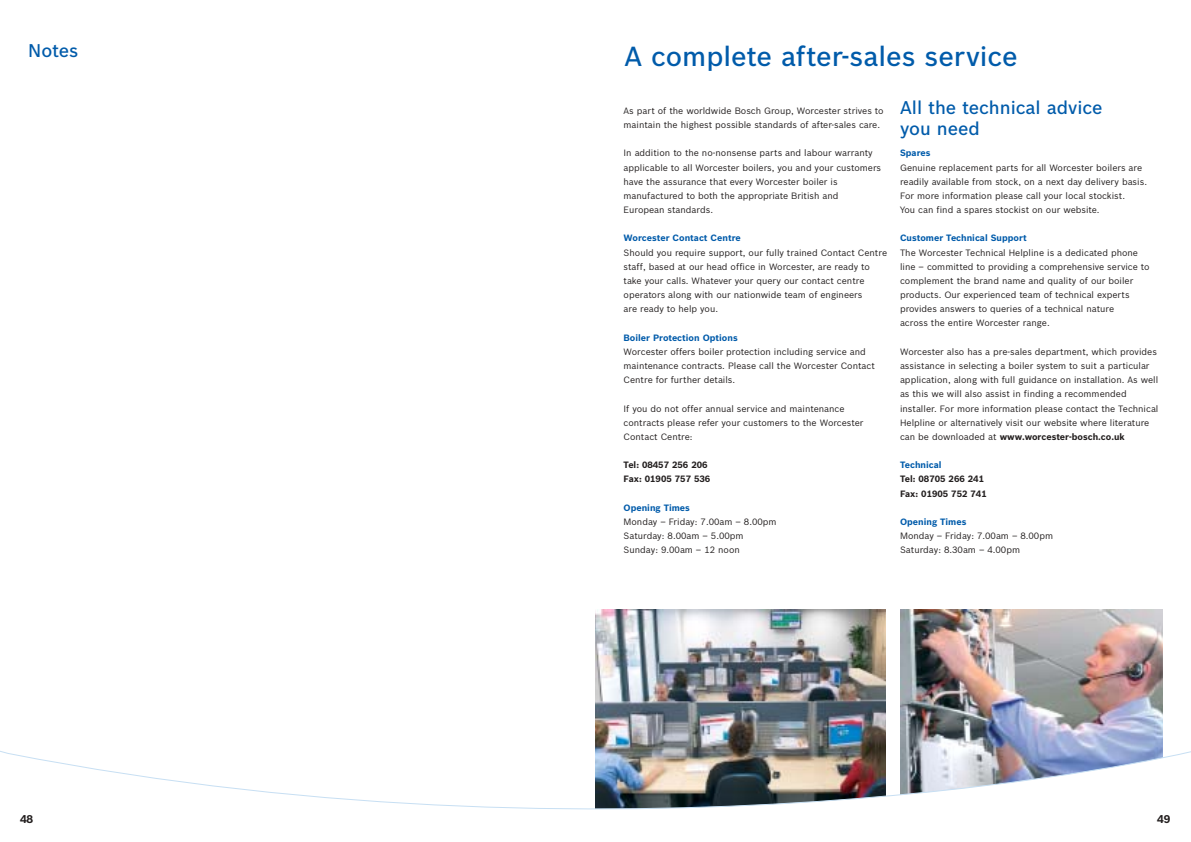
<style>
.page{position:relative;width:1191px;height:842px;background:#fff}
.page>*{position:absolute;margin:0;border:0;box-sizing:border-box;transform-origin:0 0}
.t1{font:500 27px "Bosch Sans";color:#005baa}
.t2{font:500 18px/21.3px "Bosch Sans";color:#005baa}
.t3{font:700 11px "Bosch Sans";color:#231f1f}
.t4{font:9px/14.2px "Bosch Sans";color:#231f1f}
.t5{font:700 9px "Bosch Sans";color:#005baa}
.t6{font:700 9px/14.2px "Bosch Sans";color:#231f1f}
.s1{font-weight:700}
</style>
<div class="page">
<img style="left:0;top:609px;width:1190px;height:201px">
<h2 class="t2" style="left:28px;top:42px;width:52px">Notes</h2>
<h1 class="t1" style="left:624px;top:46px;width:395px">A complete after-sales service</h1>
<h2 class="t2" style="left:900px;top:99px;width:204px">All the technical advice you need</h2>
<p class="t5" style="left:900px;top:150px;width:32px">Spares</p>
<p class="t4" style="left:900px;top:161px;width:248px">Genuine replacement parts for all Worcester boilers are readily available from stock, on a next day delivery basis.<br>For more information please call your local stockist.<br>You can find a spares stockist on our website.</p>
<p class="t5" style="left:900px;top:235px;width:128px">Customer Technical Support</p>
<p class="t4" style="left:900px;top:246px;width:251px">The Worcester Technical Helpline is a dedicated phone line – committed to providing a comprehensive service to complement the brand name and quality of our boiler products. Our experienced team of technical experts provides answers to queries of a technical nature<br>across the entire Worcester range.</p>
<p class="t4" style="left:900px;top:345px;width:260px">Worcester also has a pre-sales department, which provides assistance in selecting a boiler system to suit a particular application, along with full guidance on installation. As well as this we will also assist in finding a recommended installer. For more information please contact the Technical Helpline or alternatively visit our website where literature can be downloaded at <span class="s1">www.worcester-bosch.co.uk</span></p>
<p class="t5" style="left:900px;top:461px;width:43px">Technical</p>
<p class="t6" style="left:900px;top:473px;width:88px">Tel: 08705 266 241<br>Fax: 01905 752 741</p>
<p class="t5" style="left:900px;top:518px;width:68px">Opening Times</p>
<p class="t4" style="left:900px;top:530px;width:155px">Monday – Friday: 7.00am – 8.00pm<br>Saturday: 8.30am – 4.00pm</p>
<p class="t4" style="left:623px;top:104px;width:261px">As part of the worldwide Bosch Group, Worcester strives to maintain the highest possible standards of after-sales care.</p>
<p class="t4" style="left:623px;top:147px;width:259px">In addition to the no-nonsense parts and labour warranty applicable to all Worcester boilers, you and your customers have the assurance that every Worcester boiler is manufactured to both the appropriate British and European standards.</p>
<p class="t5" style="left:623px;top:235px;width:119px">Worcester Contact Centre</p>
<p class="t4" style="left:623px;top:246px;width:265px">Should you require support, our fully trained Contact Centre staff, based at our head office in Worcester, are ready to take your calls. Whatever your query our contact centre operators along with our nationwide team of engineers<br>are ready to help you.</p>
<p class="t5" style="left:623px;top:334px;width:116px">Boiler Protection Options</p>
<p class="t4" style="left:623px;top:345px;width:253px">Worcester offers boiler protection including service and maintenance contracts. Please call the Worcester Contact<br>Centre for further details.</p>
<p class="t4" style="left:623px;top:402px;width:241px">If you do not offer annual service and maintenance contracts please refer your customers to the Worcester<br>Contact Centre:</p>
<p class="t6" style="left:623px;top:459px;width:88px">Tel: 08457 256 206<br>Fax: 01905 757 536</p>
<p class="t5" style="left:623px;top:504px;width:68px">Opening Times</p>
<p class="t4" style="left:623px;top:515px;width:155px">Monday – Friday: 7.00am – 8.00pm<br>Saturday: 8.00am – 5.00pm<br>Sunday: 9.00am – 12 noon</p>
<p class="t3" style="left:20px;top:815px;width:15px">48</p>
<p class="t3" style="left:1157px;top:815px;width:15px">49</p>
</div>
